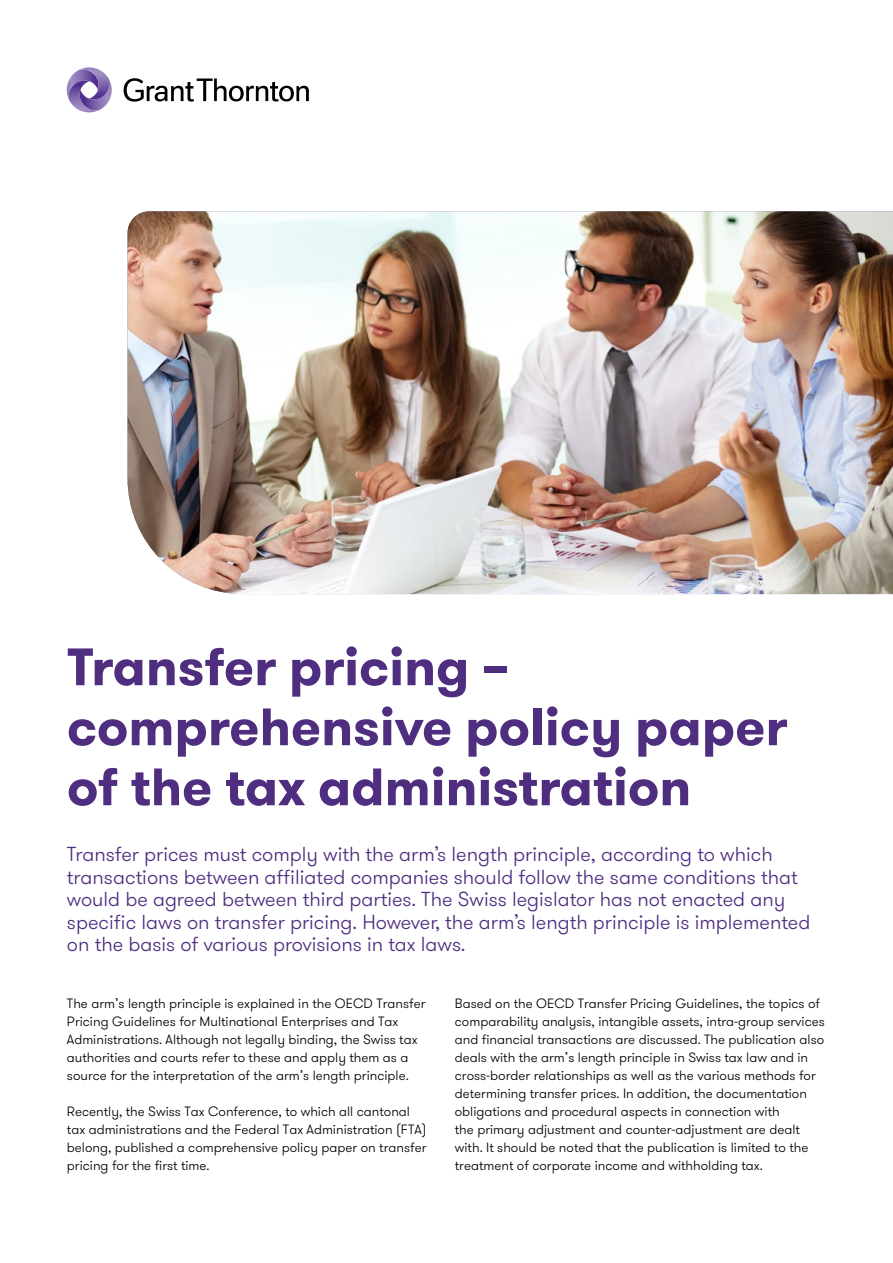
<style>
.page{position:relative;width:893px;height:1263px;background:#fff}
.page>*{position:absolute;margin:0;border:0;box-sizing:border-box;transform-origin:0 0}
.t1{font:700 52.5px/60px "GT Walsheim Pro";color:#4f2d7f}
.t2{font:300 20.25px/22.5px "GT Walsheim Pro";color:#4f2d7f}
.t3{font:300 13.5px/18px "GT Walsheim Pro";color:#000}
</style>
<div class="page">
<svg style="left:124px;top:78px;width:185px;height:24px"></svg>
<svg style="left:66px;top:67px;width:46px;height:46px"></svg>
<img style="left:128px;top:211px;width:765px;height:383px">
<h1 class="t1" style="left:67px;top:637px;width:722px">Transfer pricing – comprehensive policy paper of the tax administration</h1>
<p class="t2" style="left:67px;top:843px;width:745px">Transfer prices must comply with the arm’s length principle, according to which transactions between affiliated companies should follow the same conditions that would be agreed between third parties. The Swiss legislator has not enacted any specific laws on transfer pricing. However, the arm’s length principle is implemented on the basis of various provisions in tax laws.</p>
<p class="t3" style="left:67px;top:995px;width:360px">The arm’s length principle is explained in the OECD Transfer Pricing Guidelines for Multinational Enterprises and Tax Administrations. Although not legally binding, the Swiss tax authorities and courts refer to these and apply them as a source for the interpretation of the arm’s length principle.</p>
<p class="t3" style="left:67px;top:1103px;width:361px">Recently, the Swiss Tax Conference, to which all cantonal tax administrations and the Federal Tax Administration (FTA) belong, published a comprehensive policy paper on transfer pricing for the first time.</p>
<p class="t3" style="left:455px;top:995px;width:371px">Based on the OECD Transfer Pricing Guidelines, the topics of comparability analysis, intangible assets, intra-group services and financial transactions are discussed. The publication also deals with the arm’s length principle in Swiss tax law and in cross-border relationships as well as the various methods for determining transfer prices. In addition, the documentation obligations and procedural aspects in connection with<br>the primary adjustment and counter-adjustment are dealt with. It should be noted that the publication is limited to the treatment of corporate income and withholding tax.</p>
</div>
